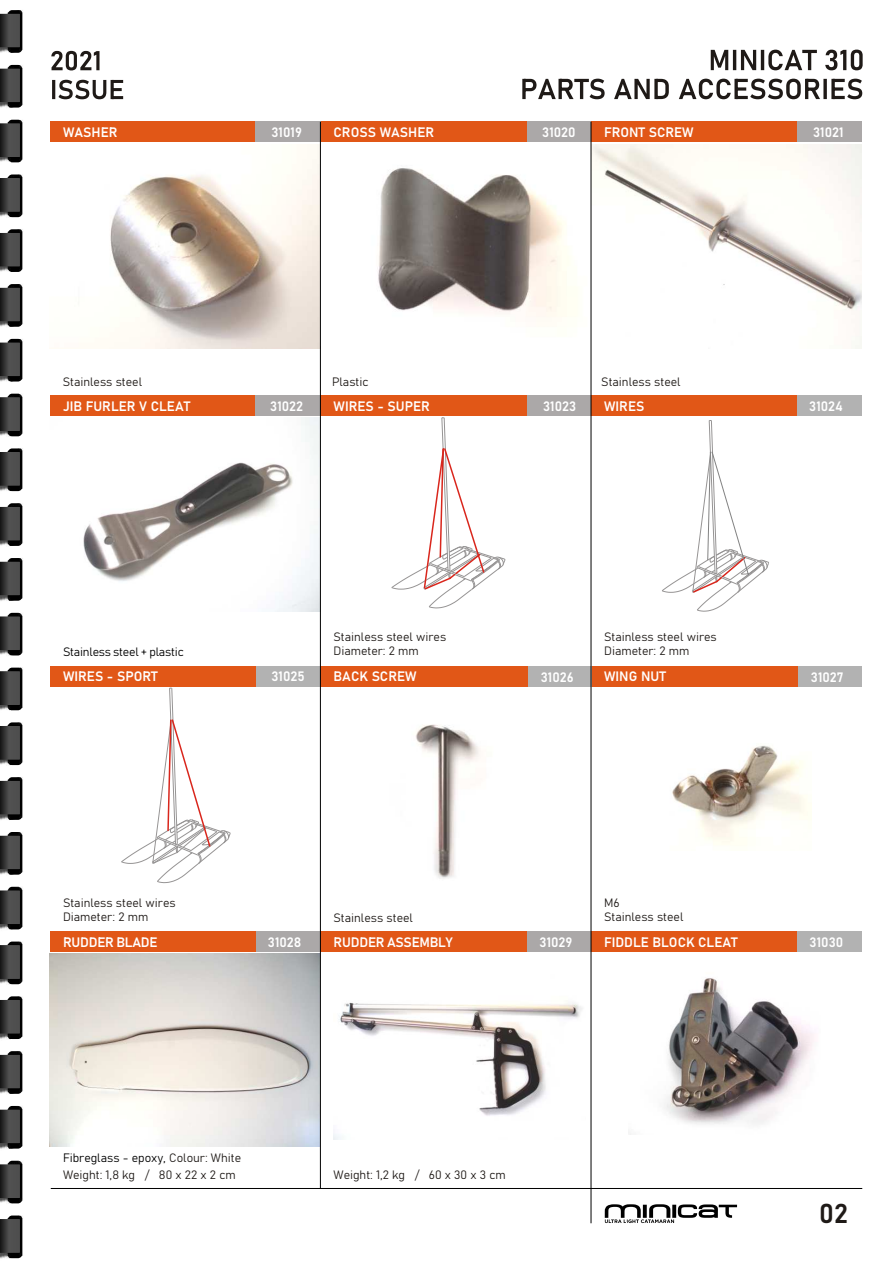
<style>
.page{position:relative;width:894px;height:1263px;background:#fff}
.page>*{position:absolute;margin:0;border:0;box-sizing:border-box;transform-origin:0 0}
.t1{font:600 27px "Bahnschrift";color:#1f1a17}
.t2{font:600 13.5px "Bahnschrift";color:#fff}
.t3{font:300 12px/14.4px "Bahnschrift";color:#1f1a17}
.t4{font:300 12px "Bahnschrift";color:#000}
.s1{color:#1f1a17}
</style>
<div class="page">
<div style="left:255px;top:932px;width:65px;height:20px;background:#aba8a8"></div>
<div style="left:591px;top:932px;width:206px;height:20px;background:#e15717"></div>
<div style="left:797px;top:666px;width:65px;height:20px;background:#b2b2b2"></div>
<div style="left:256px;top:666px;width:65px;height:20px;background:#b2b2b2"></div>
<div style="left:50px;top:122px;width:205px;height:20px;background:#e15717"></div>
<div style="left:591px;top:395px;width:206px;height:21px;background:#e15717"></div>
<div style="left:50px;top:666px;width:206px;height:20px;background:#e15717"></div>
<div style="left:591px;top:666px;width:206px;height:20px;background:#e15717"></div>
<div style="left:797px;top:932px;width:65px;height:20px;background:#b2b2b2"></div>
<div style="left:591px;top:122px;width:206px;height:20px;background:#e15717"></div>
<div style="left:797px;top:395px;width:65px;height:21px;background:#b2b2b2"></div>
<div style="left:50px;top:932px;width:205px;height:20px;background:#e15717"></div>
<div style="left:320px;top:932px;width:207px;height:20px;background:#e15717"></div>
<hr style="left:51px;top:1188px;width:811px;height:1px;background:#000">
<div style="left:320px;top:122px;width:207px;height:20px;background:#e15717"></div>
<div style="left:50px;top:395px;width:205px;height:21px;background:#e15717"></div>
<div style="left:255px;top:395px;width:65px;height:21px;background:#aba8a8"></div>
<div style="left:320px;top:395px;width:207px;height:21px;background:#e15717"></div>
<div style="left:527px;top:395px;width:64px;height:21px;background:#aba8a8"></div>
<div style="left:527px;top:666px;width:65px;height:20px;background:#b2b2b2"></div>
<div style="left:320px;top:666px;width:207px;height:20px;background:#e15717"></div>
<svg style="left:605px;top:1204px;width:132px;height:19px"></svg>
<img style="left:0;top:10px;width:23px;height:43px">
<svg style="left:0;top:14px;width:20px;height:33px"></svg>
<img style="left:0;top:64px;width:23px;height:44px">
<svg style="left:0;top:68px;width:20px;height:34px"></svg>
<img style="left:0;top:119px;width:23px;height:44px">
<svg style="left:0;top:123px;width:20px;height:34px"></svg>
<img style="left:0;top:174px;width:23px;height:44px">
<svg style="left:0;top:178px;width:20px;height:34px"></svg>
<img style="left:0;top:229px;width:23px;height:43px">
<svg style="left:0;top:233px;width:20px;height:34px"></svg>
<img style="left:0;top:284px;width:23px;height:43px">
<svg style="left:0;top:288px;width:20px;height:33px"></svg>
<img style="left:0;top:338px;width:23px;height:44px">
<svg style="left:0;top:342px;width:20px;height:34px"></svg>
<img style="left:0;top:393px;width:23px;height:44px">
<svg style="left:0;top:397px;width:20px;height:34px"></svg>
<img style="left:0;top:448px;width:23px;height:44px">
<svg style="left:0;top:452px;width:20px;height:34px"></svg>
<img style="left:0;top:503px;width:23px;height:43px">
<svg style="left:0;top:507px;width:20px;height:34px"></svg>
<img style="left:0;top:558px;width:23px;height:43px">
<svg style="left:0;top:562px;width:20px;height:33px"></svg>
<img style="left:0;top:612px;width:23px;height:44px">
<svg style="left:0;top:616px;width:20px;height:34px"></svg>
<img style="left:0;top:667px;width:23px;height:44px">
<svg style="left:0;top:671px;width:20px;height:34px"></svg>
<img style="left:0;top:722px;width:23px;height:44px">
<svg style="left:0;top:726px;width:20px;height:34px"></svg>
<img style="left:0;top:777px;width:23px;height:43px">
<svg style="left:0;top:781px;width:20px;height:34px"></svg>
<img style="left:0;top:832px;width:23px;height:43px">
<svg style="left:0;top:836px;width:20px;height:33px"></svg>
<img style="left:0;top:886px;width:23px;height:44px">
<svg style="left:0;top:890px;width:20px;height:34px"></svg>
<img style="left:0;top:941px;width:23px;height:44px">
<svg style="left:0;top:945px;width:20px;height:34px"></svg>
<img style="left:0;top:996px;width:23px;height:44px">
<svg style="left:0;top:1000px;width:20px;height:34px"></svg>
<img style="left:0;top:1051px;width:23px;height:43px">
<svg style="left:0;top:1055px;width:20px;height:34px"></svg>
<img style="left:0;top:1105px;width:23px;height:44px">
<svg style="left:0;top:1109px;width:20px;height:34px"></svg>
<img style="left:0;top:1160px;width:23px;height:44px">
<svg style="left:0;top:1164px;width:20px;height:34px"></svg>
<img style="left:0;top:1215px;width:23px;height:44px">
<svg style="left:0;top:1219px;width:20px;height:34px"></svg>
<svg style="left:522px;top:79px;width:340px;height:20px"></svg>
<svg style="left:51px;top:51px;width:72px;height:48px"></svg>
<div style="left:527px;top:122px;width:64px;height:20px;background:#aba8a8"></div>
<div style="left:797px;top:122px;width:65px;height:20px;background:#aba8a8"></div>
<div style="left:527px;top:932px;width:64px;height:20px;background:#aba8a8"></div>
<img style="left:109px;top:144px;width:211px;height:204px">
<div style="left:255px;top:122px;width:65px;height:20px;background:#aba8a8"></div>
<img style="left:378px;top:144px;width:213px;height:202px">
<img style="left:592px;top:144px;width:270px;height:204px">
<img style="left:672px;top:745px;width:139px;height:101px">
<img style="left:83px;top:418px;width:237px;height:194px">
<svg style="left:121px;top:688px;width:109px;height:195px"></svg>
<img style="left:415px;top:724px;width:65px;height:155px">
<svg style="left:662px;top:420px;width:107px;height:192px"></svg>
<svg style="left:391px;top:417px;width:114px;height:191px"></svg>
<img style="left:50px;top:954px;width:270px;height:192px">
<img style="left:334px;top:1002px;width:248px;height:137px">
<img style="left:630px;top:978px;width:184px;height:157px">
<svg style="left:711px;top:50px;width:152px;height:20px"></svg>
<hr style="left:591px;top:122px;width:1px;height:1101px;background:#000">
<hr style="left:320px;top:122px;width:1px;height:1066px;background:#000">
<p class="t2" style="left:271px;top:126px;width:32px">31019</p>
<p class="t2" style="left:542px;top:126px;width:35px">31020</p>
<p class="t2" style="left:813px;top:126px;width:32px">31021</p>
<p class="t2" style="left:63px;top:126px;width:56px">WASHER</p>
<p class="t2" style="left:604px;top:126px;width:91px">FRONT SCREW</p>
<p class="t2" style="left:334px;top:126px;width:102px">CROSS WASHER</p>
<p class="t2" style="left:333px;top:126px;width:44px">FRAME</p>
<p class="t3" style="left:63px;top:375px;width:81px">Stainless steel</p>
<p class="t2" style="left:63px;top:400px;width:129px">JIB FURLER V CLEAT</p>
<p class="t3" style="left:332px;top:375px;width:38px">Plastic</p>
<p class="t3" style="left:601px;top:375px;width:81px">Stainless steel</p>
<p class="t2" style="left:270px;top:400px;width:35px">31022</p>
<p class="t2" style="left:334px;top:400px;width:98px">WIRES - SUPER</p>
<p class="t2" style="left:543px;top:400px;width:35px">31023</p>
<p class="t2" style="left:604px;top:400px;width:42px">WIRES</p>
<p class="t2" style="left:809px;top:400px;width:35px">31024</p>
<p class="t4" style="left:63px;top:647px;width:122px">Stainless steel + plastic</p>
<p class="t3" style="left:334px;top:630px;width:114px">Stainless steel wires<br>Diameter: 2 mm</p>
<p class="t3" style="left:604px;top:630px;width:114px">Stainless steel wires<br>Diameter: 2 mm</p>
<p class="t2" style="left:341px;top:671px;width:56px">OWSPRIT</p>
<p class="t2" style="left:63px;top:671px;width:96px">WIRES - SPORT</p>
<p class="t2" style="left:272px;top:671px;width:35px">31025</p>
<p class="t2" style="left:334px;top:671px;width:85px">BACK SCREW</p>
<p class="t2" style="left:541px;top:671px;width:34px">31026</p>
<p class="t2" style="left:811px;top:671px;width:34px">31027</p>
<p class="t2" style="left:604px;top:671px;width:63px">WING NUT</p>
<p class="t3" style="left:63px;top:896px;width:114px">Stainless steel wires<br>Diameter: 2 mm</p>
<p class="t2" style="left:63px;top:936px;width:96px">RUDDER BLADE</p>
<p class="t3" style="left:334px;top:911px;width:81px">Stainless steel</p>
<p class="t3" style="left:604px;top:896px;width:81px">M6<br>Stainless steel</p>
<p class="t2" style="left:540px;top:936px;width:34px">31029</p>
<p class="t2" style="left:604px;top:936px;width:135px">FIDDLE BLOCK CLEAT</p>
<p class="t2" style="left:268px;top:936px;width:35px">31028</p>
<p class="t2" style="left:810px;top:936px;width:35px">31030</p>
<p class="t2" style="left:334px;top:936px;width:120px">RUDDER ASSEMBLY</p>
<p class="t4" style="left:63px;top:1153px;width:180px">Fibreglass - epoxy, <span class="s1">Colour: White</span></p>
<p class="t3" style="left:63px;top:1168px;width:174px">Weight: 1,8 kg / 80 x 22 x 2 cm</p>
<p class="t3" style="left:334px;top:1168px;width:174px">Weight: 1,2 kg / 60 x 30 x 3 cm</p>
<h1 class="t1" style="left:819px;top:1202px;width:30px">02</h1>
</div>
